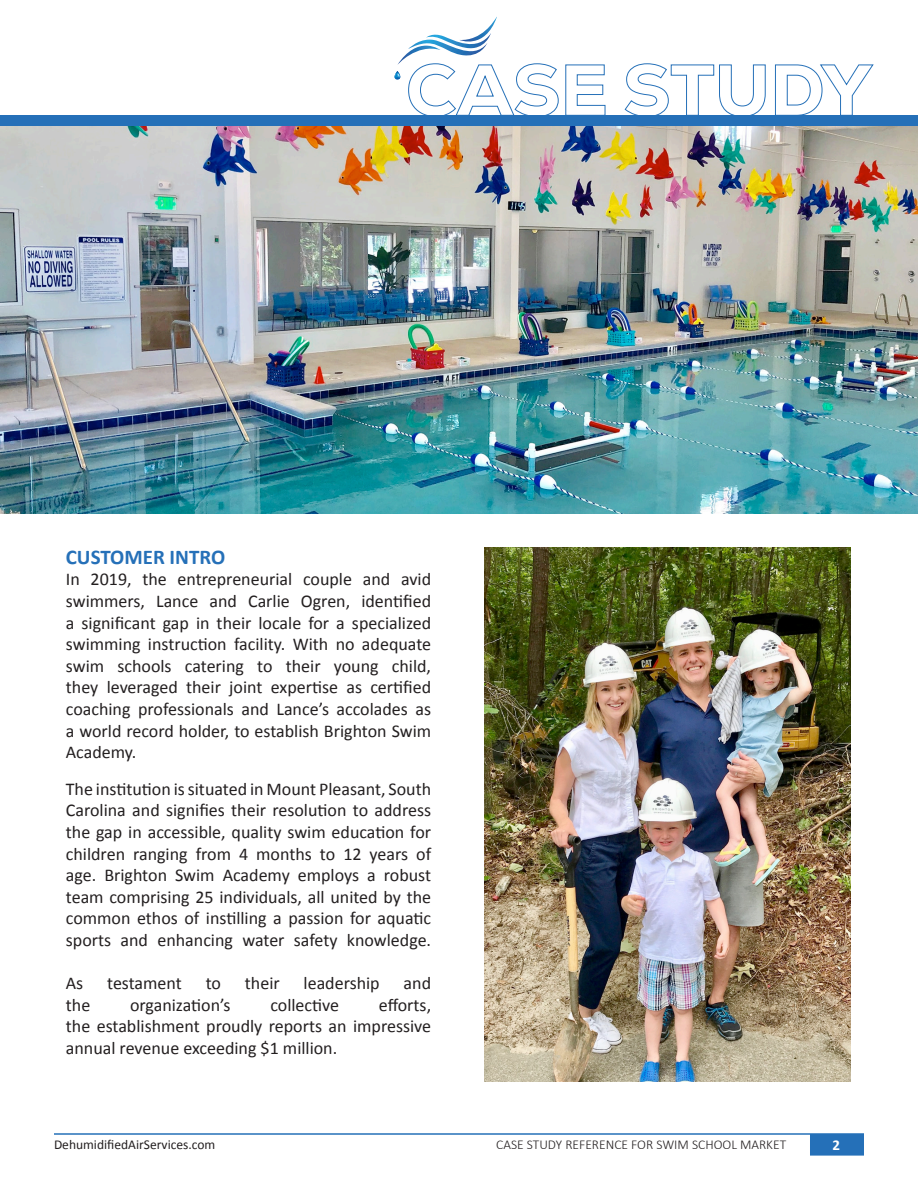
<style>
.page{position:relative;width:918px;height:1188px;background:#fff}
.page>*{position:absolute;margin:0;border:0;box-sizing:border-box;transform-origin:0 0}
.t1{font:700 21px "Calibri";color:#2570b8}
.t2{font:18px/21.6px "Calibri";color:#231f20;text-align:justify}
.t3{font:700 15px "Calibri";color:#fff}
.t4{font:300 13.5px "Calibri";color:#231f20}
.t5{font:13.5px "Calibri";color:#231f20}
</style>
<div class="page">
<svg style="left:54px;top:1133px;width:810px;height:23px"></svg>
<img style="left:0;top:126px;width:918px;height:387px">
<img style="left:484px;top:548px;width:366px;height:534px">
<svg style="left:395px;top:17px;width:479px;height:98px"></svg>
<div style="left:0;top:115px;width:918px;height:11px;background:#2570b8"></div>
<p class="t1" style="left:66px;top:542px;width:161px">CUSTOMER INTRO</p>
<p class="t2" style="left:66px;top:568px;width:367px">In 2019, the entrepreneurial couple and avid swimmers, Lance and Carlie Ogren, identified a significant gap in their locale for a specialized swimming instruction facility. With no adequate swim schools catering to their young child, they leveraged their joint expertise as certified coaching professionals and Lance’s accolades as a world record holder, to establish Brighton Swim Academy.</p>
<p class="t2" style="left:66px;top:778px;width:367px">The institution is situated in Mount Pleasant, South Carolina and signifies their resolution to address the gap in accessible, quality swim education for children ranging from 4 months to 12 years of age. Brighton Swim Academy employs a robust team comprising 25 individuals, all united by the common ethos of instilling a passion for aquatic sports and enhancing water safety knowledge.</p>
<p class="t2" style="left:66px;top:972px;width:19px">As</p>
<p class="t2" style="left:107px;top:972px;width:76px">testament</p>
<p class="t2" style="left:206px;top:972px;width:17px">to</p>
<p class="t2" style="left:245px;top:972px;width:36px">their</p>
<p class="t2" style="left:304px;top:972px;width:78px">leadership</p>
<p class="t2" style="left:404px;top:972px;width:29px">and</p>
<p class="t2" style="left:66px;top:994px;width:26px">the</p>
<p class="t2" style="left:130px;top:994px;width:102px">organization’s</p>
<p class="t2" style="left:270px;top:994px;width:70px">collective</p>
<p class="t2" style="left:66px;top:994px;width:367px;text-indent:313px">efforts, the establishment proudly reports an impressive annual revenue exceeding $1 million.</p>
<p class="t5" style="left:54px;top:1135px;width:163px">DehumidifiedAirServices.com</p>
<p class="t4" style="left:496px;top:1136px;width:291px">CASE STUDY REFERENCE FOR SWIM SCHOOL MARKET</p>
<p class="t3" style="left:833px;top:1135px;width:9px">2</p>
</div>
